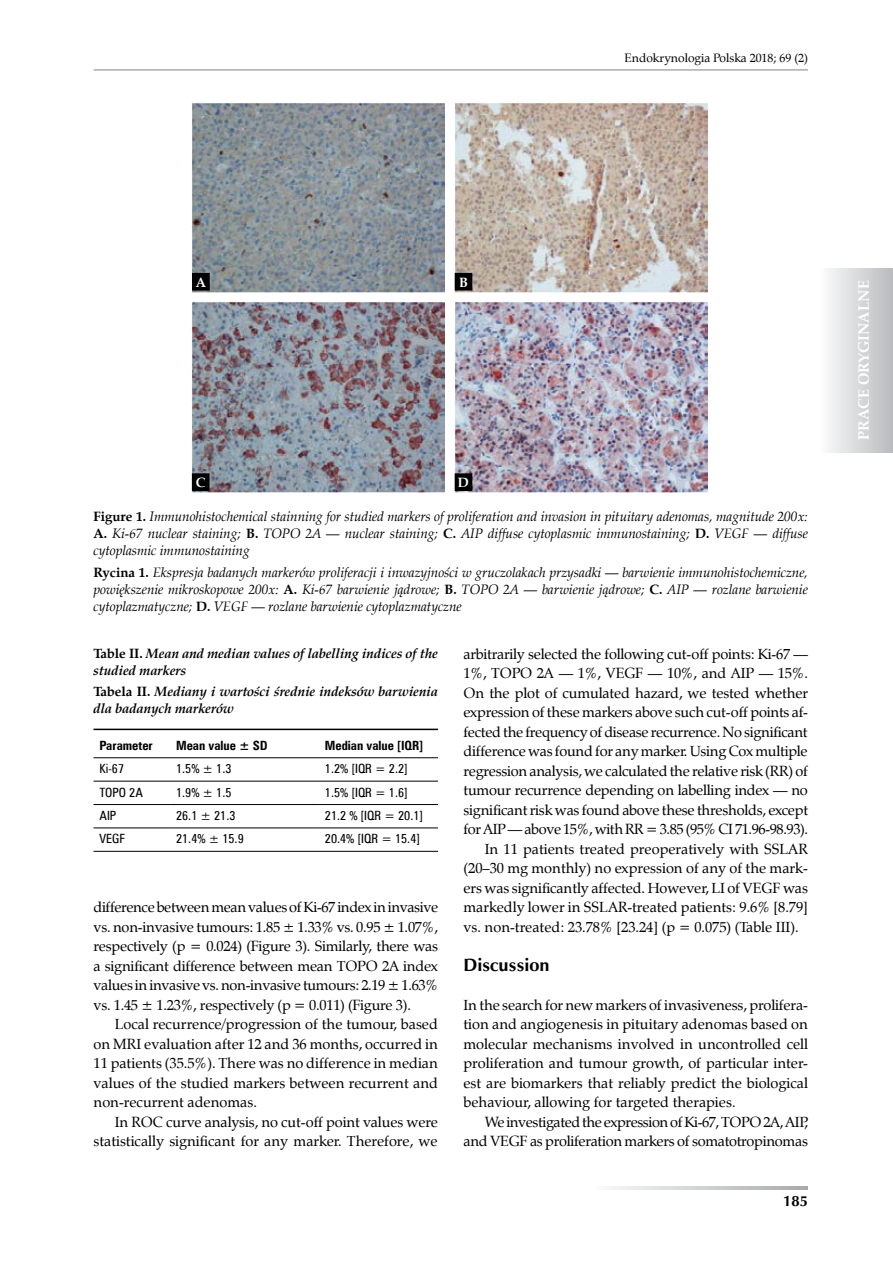
<style>
.page{position:relative;width:893px;height:1263px;background:#fff}
.page>*{position:absolute;margin:0;border:0;box-sizing:border-box;transform-origin:0 0}
._03_srodtytul{font:700 18px "Zapf Humnst EU";color:#000}
.t1{font:700 15px "Zapf Calligr EU";color:#fff}
.t2{font:700 15px "Zapf Humnst EU";color:#000}
._01_tekst_nastepne{font:14.55px/19.5px "Zapf Calligr EU";letter-spacing:-.015em;color:#000;text-align:justify}
._00_tekst_pierwszy{font:14.55px/19.5px "Zapf Calligr EU";color:#000;text-align:justify}
._07_rycina{font:italic 13.5px/17px "Zapf Calligr EU";color:#000;text-align:justify}
._06_tabela_tytul{font:italic 700 13.5px/17px "Zapf Calligr EU";color:#000}
._06_tabela_tytul_bez{font:italic 700 13.5px/17px "Zapf Calligr EU";color:#000}
._07_rycina-2{font:700 13.5px "Zapf Calligr EU";color:#fff}
._06_tabela_tekst{font:12.75px "Zurich Cn EU";color:#000}
._06_tabela_naglowek{font:700 12.75px "Zurich Cn EU";color:#000}
.t3{font:12px "Zapf Calligr EU";color:#000}
.s1{font-weight:700;font-style:normal}
.s2{font-style:normal}
</style>
<div class="page">
<svg style="left:612px;top:1186px;width:195px;height:3px"></svg>
<hr style="left:94px;top:70px;width:714px;height:1px;background:#808285">
<div style="left:821px;top:269px;width:72px;height:183px;background:linear-gradient(to right,#fbfbfc,#babcbe)"></div>
<img style="left:191px;top:102px;width:253px;height:190px">
<img style="left:455px;top:102px;width:253px;height:190px">
<img style="left:191px;top:302px;width:253px;height:190px">
<img style="left:455px;top:302px;width:253px;height:190px">
<div style="left:193px;top:273px;width:16px;height:17px;background:#000"></div>
<div style="left:192px;top:273px;width:17px;height:17px;border:1px solid #000"></div>
<div style="left:455px;top:273px;width:17px;height:17px;background:#000"></div>
<div style="left:192px;top:474px;width:17px;height:16px;background:#000"></div>
<div style="left:192px;top:474px;width:17px;height:17px;border:1px solid #000"></div>
<div style="left:455px;top:474px;width:17px;height:16px;background:#000"></div>
<div style="left:455px;top:474px;width:17px;height:17px;border:1px solid #000"></div>
<hr style="left:94px;top:729px;width:344px;height:1px;background:#000">
<hr style="left:94px;top:781px;width:76px;height:1px;background:#000">
<hr style="left:170px;top:781px;width:149px;height:1px;background:#000">
<hr style="left:319px;top:781px;width:119px;height:1px;background:#000">
<hr style="left:94px;top:804px;width:76px;height:1px;background:#000">
<hr style="left:170px;top:804px;width:149px;height:1px;background:#000">
<hr style="left:319px;top:804px;width:119px;height:1px;background:#000">
<hr style="left:94px;top:851px;width:76px;height:1px;background:#000">
<hr style="left:170px;top:851px;width:149px;height:1px;background:#000">
<hr style="left:319px;top:851px;width:119px;height:1px;background:#000">
<hr style="left:94px;top:827px;width:76px;height:1px;background:#000">
<hr style="left:170px;top:827px;width:149px;height:1px;background:#000">
<hr style="left:319px;top:827px;width:119px;height:1px;background:#000">
<hr style="left:94px;top:757px;width:76px;height:1px;background:#000">
<hr style="left:170px;top:757px;width:149px;height:1px;background:#000">
<hr style="left:319px;top:757px;width:119px;height:1px;background:#000">
<p class="t3" style="left:625px;top:50px;width:185px">Endokrynologia Polska 2018; 69 (2)</p>
<p class="_07_rycina-2" style="left:196px;top:274px;width:12px">A</p>
<p class="_07_rycina-2" style="left:459px;top:274px;width:10px">B</p>
<p class="_07_rycina-2" style="left:196px;top:474px;width:11px">C</p>
<p class="_07_rycina-2" style="left:458px;top:474px;width:13px">D</p>
<p class="_07_rycina" style="left:94px;top:509px;width:716px"><span class="s1">Figure 1.</span> Immunohistochemical stainning for studied markers of proliferation and invasion in pituitary adenomas, magnitude 200x:<br><span class="s1">A.</span> Ki-67 nuclear staining; <span class="s1">B.</span> TOPO 2A — nuclear staining; <span class="s1">C.</span> AIP diffuse cytoplasmic immunostaining; <span class="s1">D.</span> VEGF — diffuse cytoplasmic immunostaining</p>
<p class="_07_rycina" style="left:94px;top:564px;width:716px"><span class="s1">Rycina 1.</span> Ekspresja badanych markerów proliferacji i inwazyjności w gruczolakach przysadki — barwienie immunohistochemiczne, powiększenie mikroskopowe 200x: <span class="s1">A.</span> Ki-67 barwienie jądrowe; <span class="s1">B.</span> TOPO 2A — barwienie jądrowe; <span class="s1">C.</span> AIP — rozlane barwienie cytoplazmatyczne; <span class="s1">D.</span> VEGF — rozlane barwienie cytoplazmatyczne</p>
<p class="_06_tabela_tytul_bez" style="left:94px;top:645px;width:346px"><span class="s2">Table II.</span> Mean and median values of labelling indices of the studied markers</p>
<p class="_06_tabela_tytul" style="left:94px;top:684px;width:346px"><span class="s2">Tabela II.</span> Mediany i wartości średnie indeksów barwienia dla badanych markerów</p>
<p class="_06_tabela_naglowek" style="left:100px;top:737px;width:55px">Parameter</p>
<p class="_06_tabela_naglowek" style="left:176px;top:737px;width:93px">Mean value ± SD</p>
<p class="_06_tabela_naglowek" style="left:325px;top:737px;width:100px">Median value [IQR]</p>
<p class="_06_tabela_tekst" style="left:100px;top:761px;width:26px">Ki-67</p>
<p class="_06_tabela_tekst" style="left:176px;top:761px;width:57px">1.5% ± 1.3</p>
<p class="_06_tabela_tekst" style="left:325px;top:761px;width:84px">1.2% [IQR = 2.2]</p>
<p class="_06_tabela_tekst" style="left:100px;top:784px;width:45px">TOPO 2A</p>
<p class="_06_tabela_tekst" style="left:176px;top:784px;width:57px">1.9% ± 1.5</p>
<p class="_06_tabela_tekst" style="left:325px;top:784px;width:84px">1.5% [IQR = 1.6]</p>
<p class="_06_tabela_tekst" style="left:100px;top:808px;width:18px">AIP</p>
<p class="_06_tabela_tekst" style="left:176px;top:808px;width:61px">26.1 ± 21.3</p>
<p class="_06_tabela_tekst" style="left:325px;top:808px;width:100px">21.2 % [IQR = 20.1]</p>
<p class="_06_tabela_tekst" style="left:100px;top:831px;width:27px">VEGF</p>
<p class="_06_tabela_tekst" style="left:176px;top:831px;width:69px">21.4% ± 15.9</p>
<p class="_06_tabela_tekst" style="left:325px;top:831px;width:97px">20.4% [IQR = 15.4]</p>
<p class="_01_tekst_nastepne" style="left:94px;top:898px;width:346px">difference between mean values of Ki-67 index in invasive vs. non-invasive tumours: 1.85 ± 1.33% vs. 0.95 ± 1.07%, respectively (p = 0.024) (Figure 3). Similarly, there was a significant difference between mean TOPO 2A index values in invasive vs. non-invasive tumours: 2.19 ± 1.63% vs. 1.45 ± 1.23%, respectively (p = 0.011) (Figure 3).</p>
<p class="_01_tekst_nastepne" style="left:94px;top:1015px;width:346px;text-indent:21px">Local recurrence/progression of the tumour, based on MRI evaluation after 12 and 36 months, occurred in 11 patients (35.5%). There was no difference in median values of the studied markers between recurrent and non-recurrent adenomas.</p>
<p class="_01_tekst_nastepne" style="left:94px;top:1112px;width:346px;text-align:right">In ROC curve analysis, no cut-off point values were statistically significant for any marker. Therefore, we</p>
<p class="_01_tekst_nastepne" style="left:463px;top:644px;width:346px">arbitrarily selected the following cut-off points: Ki-67 — 1%, TOPO 2A — 1%, VEGF — 10%, and AIP — 15%.<br>On the plot of cumulated hazard, we tested whether expression of these markers above such cut-off points af&shy;fected the frequency of disease recurrence. No significant difference was found for any marker. Using Cox multiple regression analysis, we calculated the relative risk (RR) of tumour recurrence depending on labelling index — no significant risk was found above these thresholds, except for AIP — above 15%, with RR = 3.85 (95% CI 71.96-98.93).</p>
<p class="_01_tekst_nastepne" style="left:463px;top:839px;width:346px;text-indent:21px">In 11 patients treated preoperatively with SSLAR (20–30 mg monthly) no expression of any of the mark&shy;ers was significantly affected. However, LI of VEGF was markedly lower in SSLAR-treated patients: 9.6% [8.79] vs. non-treated: 23.78% [23.24] (p = 0.075) (Table III).</p>
<p class="_03_srodtytul" style="left:463px;top:953px;width:88px">Discussion</p>
<p class="_00_tekst_pierwszy" style="left:463px;top:995px;width:346px">In the search for new markers of invasiveness, prolifera&shy;tion and angiogenesis in pituitary adenomas based on molecular mechanisms involved in uncontrolled cell proliferation and tumour growth, of particular inter&shy;est are biomarkers that reliably predict the biological behaviour, allowing for targeted therapies.</p>
<p class="_01_tekst_nastepne" style="left:463px;top:1112px;width:346px;text-align:right">We investigated the expression of Ki-67, TOPO 2A, AIP, and VEGF as proliferation markers of somatotropinomas</p>
<p class="t2" style="left:783px;top:1191px;width:26px">185</p>
<p class="t1" style="left:854px;top:440px;width:161px;rotate:-90deg">PRACE ORYGINALNE</p>
</div>
